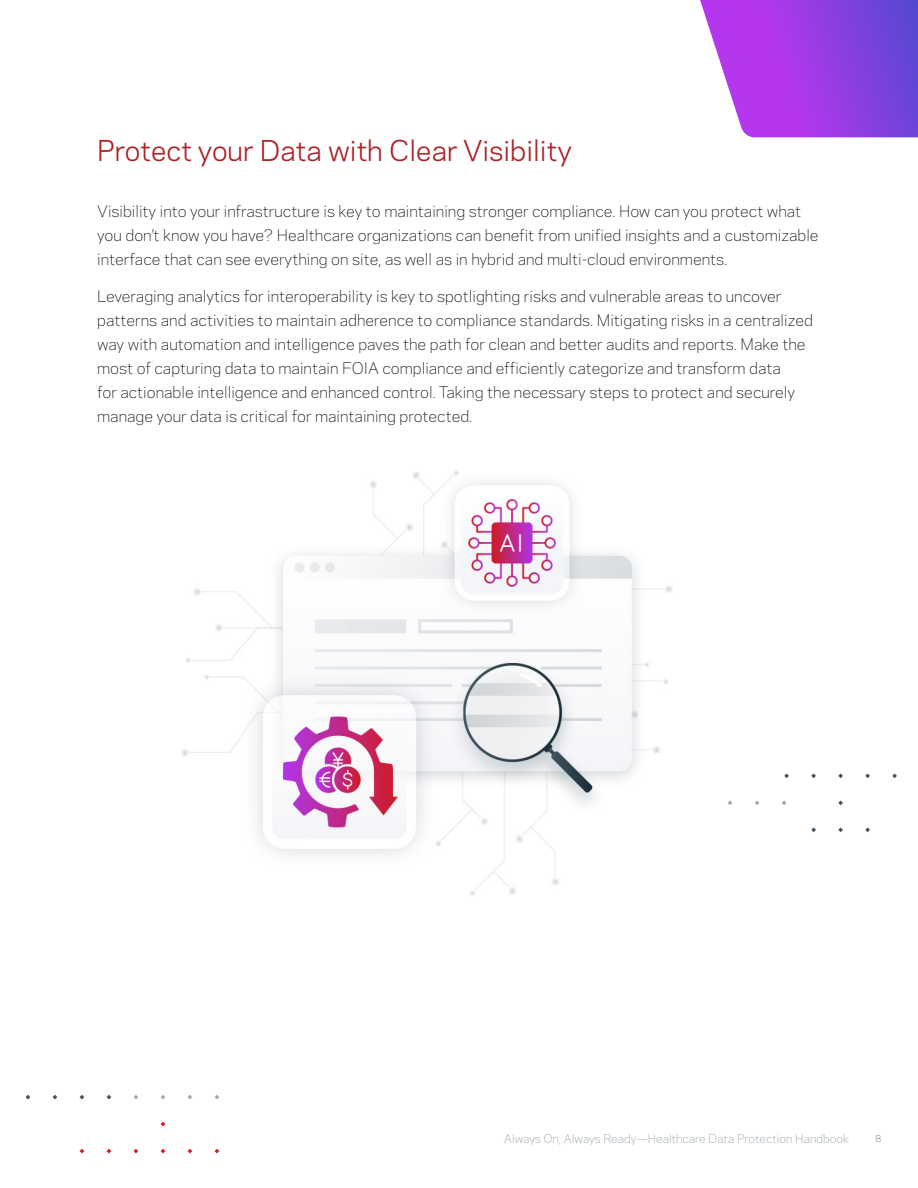
<style>
.page{position:relative;width:918px;height:1188px;background:#fff}
.page>*{position:absolute;margin:0;border:0;box-sizing:border-box;transform-origin:0 0}
.Section_start_headli{font:27px "Polaris";color:#ab2328}
.Body_Copy{font:300 15px/24px "Polaris";color:#000}
.Body_copy{font:300 11.25px "Polaris";color:#8e99a1}
.Body_Copy-2{font:300 9px "Polaris";color:#425563}
</style>
<div class="page">
<svg style="left:700px;top:0;width:218px;height:137px;background:#a150e6"></svg>
<svg style="left:215px;top:1149px;width:4px;height:4px"></svg>
<svg style="left:188px;top:1149px;width:4px;height:4px"></svg>
<svg style="left:161px;top:1149px;width:4px;height:4px"></svg>
<svg style="left:134px;top:1149px;width:4px;height:4px"></svg>
<svg style="left:107px;top:1149px;width:4px;height:4px"></svg>
<svg style="left:80px;top:1149px;width:4px;height:4px"></svg>
<svg style="left:161px;top:1122px;width:4px;height:4px"></svg>
<svg style="left:215px;top:1095px;width:4px;height:4px"></svg>
<svg style="left:188px;top:1095px;width:4px;height:4px"></svg>
<svg style="left:161px;top:1095px;width:4px;height:4px"></svg>
<svg style="left:134px;top:1095px;width:4px;height:4px"></svg>
<svg style="left:107px;top:1095px;width:4px;height:4px"></svg>
<svg style="left:80px;top:1095px;width:4px;height:4px"></svg>
<svg style="left:53px;top:1095px;width:4px;height:4px"></svg>
<svg style="left:26px;top:1095px;width:4px;height:4px"></svg>
<img style="left:182px;top:470px;width:490px;height:426px">
<svg style="left:728px;top:773px;width:169px;height:59px"></svg>
<p class="Section_start_headli" style="left:97px;top:131px;width:476px">Protect your Data with Clear Visibility</p>
<p class="Body_Copy" style="left:97px;top:198px;width:723px">Visibility into your infrastructure is key to maintaining stronger compliance. How can you protect what you don’t know you have? Healthcare organizations can benefit from unified insights and a customizable interface that can see everything on site, as well as in hybrid and multi-cloud environments.</p>
<p class="Body_Copy" style="left:97px;top:284px;width:717px">Leveraging analytics for interoperability is key to spotlighting risks and vulnerable areas to uncover patterns and activities to maintain adherence to compliance standards. Mitigating risks in a centralized way with automation and intelligence paves the path for clean and better audits and reports. Make the most of capturing data to maintain FOIA compliance and efficiently categorize and transform data<br>for actionable intelligence and enhanced control. Taking the necessary steps to protect and securely manage your data is critical for maintaining protected.</p>
<p class="Body_copy" style="left:504px;top:1130px;width:347px">Always On, Always Ready—Healthcare Data Protection Handbook</p>
<p class="Body_Copy-2" style="left:875px;top:1132px;width:8px">8</p>
</div>
